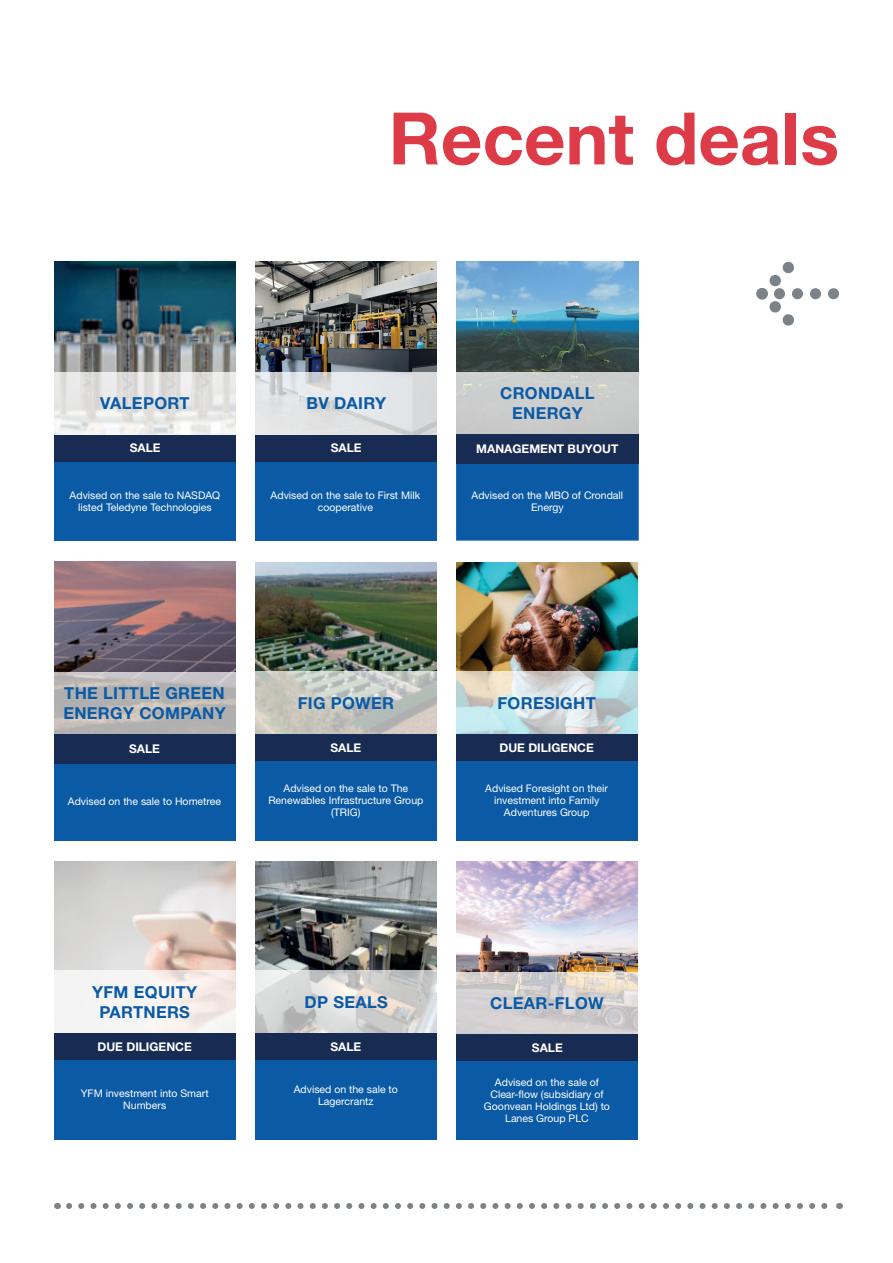
<style>
.page{position:relative;width:893px;height:1263px;background:#fff}
.page>*{position:absolute;margin:0;border:0;box-sizing:border-box;transform-origin:0 0}
.t1{font:700 72.45px "Helvetica Neue LT Std";color:#de3b48}
.t2{font:700 16.5px/19.8px "Helvetica Neue LT Std";letter-spacing:.02em;color:#0a5aa6}
.t3{font:700 16.5px/19.8px "Helvetica Neue LT Std";letter-spacing:.02em;color:#0c5aa6;text-align:center}
.t4{font:700 12px "Helvetica Neue LT Std";color:#fff}
.t5{font:10.5px/12px "Helvetica Neue LT Std";color:#fff;text-align:center}
</style>
<div class="page">
<svg style="left:756px;top:261px;width:39px;height:65px"></svg>
<div style="left:828px;top:288px;width:11px;height:11px;background:#7d8289;border-radius:50%"></div>
<div style="left:810px;top:288px;width:11px;height:11px;background:#7d8289;border-radius:50%"></div>
<div style="left:792px;top:288px;width:11px;height:11px;background:#7d8289;border-radius:50%"></div>
<div style="left:774px;top:288px;width:11px;height:11px;background:#7d8289;border-radius:50%"></div>
<img style="left:255px;top:861px;width:181px;height:110px">
<div style="left:255px;top:1060px;width:181px;height:79px;background:#0a5aa6"></div>
<svg style="left:255px;top:971px;width:181px;height:62px;background:#d4d4d2"></svg>
<div style="left:255px;top:1033px;width:181px;height:27px;background:#182b53"></div>
<img style="left:54px;top:861px;width:181px;height:110px">
<div style="left:54px;top:1060px;width:181px;height:79px;background:#0a5aa6"></div>
<svg style="left:54px;top:971px;width:181px;height:62px;fill:#f5f4f3"></svg>
<div style="left:54px;top:1033px;width:182px;height:27px;background:#182b53"></div>
<img style="left:456px;top:562px;width:181px;height:110px">
<div style="left:456px;top:761px;width:181px;height:79px;background:#0a5aa6"></div>
<svg style="left:456px;top:672px;width:181px;height:62px;background:#cedcdc"></svg>
<div style="left:456px;top:734px;width:181px;height:27px;background:#182b53"></div>
<img style="left:255px;top:562px;width:182px;height:110px">
<div style="left:255px;top:761px;width:182px;height:79px;background:#0a5aa6"></div>
<svg style="left:255px;top:672px;width:182px;height:62px;background:#c5c6bf"></svg>
<div style="left:255px;top:734px;width:182px;height:27px;background:#182b53"></div>
<img style="left:54px;top:262px;width:182px;height:110px">
<div style="left:54px;top:435px;width:182px;height:106px;background:#0a5aa6"></div>
<svg style="left:54px;top:372px;width:182px;height:63px"></svg>
<div style="left:54px;top:435px;width:182px;height:26px;background:#182b53"></div>
<img style="left:456px;top:861px;width:182px;height:111px">
<div style="left:456px;top:1034px;width:182px;height:106px;background:#0a5aa6"></div>
<svg style="left:456px;top:972px;width:182px;height:62px;background:#d5d0ce"></svg>
<div style="left:456px;top:1034px;width:182px;height:27px;background:#182b53"></div>
<img style="left:54px;top:562px;width:181px;height:110px">
<div style="left:54px;top:763px;width:181px;height:77px;background:#0a5aa6"></div>
<svg style="left:54px;top:672px;width:181px;height:62px;background:#bab6b5"></svg>
<div style="left:54px;top:734px;width:181px;height:29px;background:#182b53"></div>
<img style="left:256px;top:262px;width:181px;height:110px">
<div style="left:256px;top:435px;width:181px;height:106px;background:#0a5aa6"></div>
<svg style="left:256px;top:372px;width:181px;height:63px;background:#dee0e2"></svg>
<div style="left:256px;top:435px;width:181px;height:26px;background:#182b53"></div>
<img style="left:456px;top:261px;width:183px;height:111px">
<div style="left:456px;top:461px;width:183px;height:80px;background:#0a5aa6;border:2px solid #0a5aa6"></div>
<div style="left:456px;top:372px;width:183px;height:62px;background:#cbcdcc"></div>
<div style="left:456px;top:434px;width:183px;height:30px;background:#182b53"></div>
<svg style="left:69px;top:1203px;width:759px;height:6px"></svg>
<h1 class="t1" style="left:389px;top:94px;width:452px">Recent deals</h1>
<h2 class="t2" style="left:100px;top:393px;width:91px">VALEPORT</h2>
<p class="t4" style="left:130px;top:441px;width:32px">SALE</p>
<p class="t5" style="left:70px;top:489px;width:152px">Advised on the sale to NASDAQ listed Teledyne Technologies</p>
<h2 class="t2" style="left:500px;top:383px;width:96px;text-align:center">CRONDALL<br>ENERGY</h2>
<p class="t4" style="left:476px;top:442px;width:144px">MANAGEMENT BUYOUT</p>
<h2 class="t2" style="left:306px;top:393px;width:81px">BV DAIRY</h2>
<p class="t4" style="left:331px;top:441px;width:32px">SALE</p>
<p class="t5" style="left:271px;top:489px;width:151px">Advised on the sale to First Milk cooperative</p>
<p class="t5" style="left:472px;top:490px;width:153px">Advised on the MBO of Crondall<br>Energy</p>
<h2 class="t2" style="left:63px;top:683px;width:164px">THE LITTLE GREEN<br>ENERGY COMPANY</h2>
<p class="t4" style="left:129px;top:741px;width:32px">SALE</p>
<p class="t5" style="left:68px;top:795px;width:155px">Advised on the sale to Hometree</p>
<h2 class="t2" style="left:298px;top:693px;width:98px">FIG POWER</h2>
<p class="t4" style="left:330px;top:740px;width:32px">SALE</p>
<p class="t5" style="left:268px;top:782px;width:156px">Advised on the sale to The<br>Renewables Infrastructure Group (TRIG)</p>
<h2 class="t2" style="left:497px;top:693px;width:100px">FORESIGHT</h2>
<p class="t4" style="left:499px;top:740px;width:96px">DUE DILIGENCE</p>
<p class="t5" style="left:485px;top:782px;width:124px">Advised Foresight on their investment into Family<br>Adventures Group</p>
<h2 class="t3" style="left:92px;top:982px;width:107px">YFM EQUITY<br>PARTNERS</h2>
<p class="t4" style="left:98px;top:1039px;width:96px">DUE DILIGENCE</p>
<p class="t5" style="left:81px;top:1087px;width:129px">YFM investment into Smart<br>Numbers</p>
<h2 class="t3" style="left:305px;top:992px;width:85px">DP SEALS</h2>
<p class="t4" style="left:330px;top:1039px;width:32px">SALE</p>
<p class="t5" style="left:294px;top:1083px;width:106px">Advised on the sale to<br>Lagercrantz</p>
<h2 class="t2" style="left:490px;top:993px;width:115px">CLEAR-FLOW</h2>
<p class="t4" style="left:532px;top:1040px;width:32px">SALE</p>
<p class="t5" style="left:484px;top:1076px;width:128px">Advised on the sale of<br>Clear-flow (subsidiary of<br>Goonvean Holdings Ltd) to<br>Lanes Group PLC</p>
</div>
